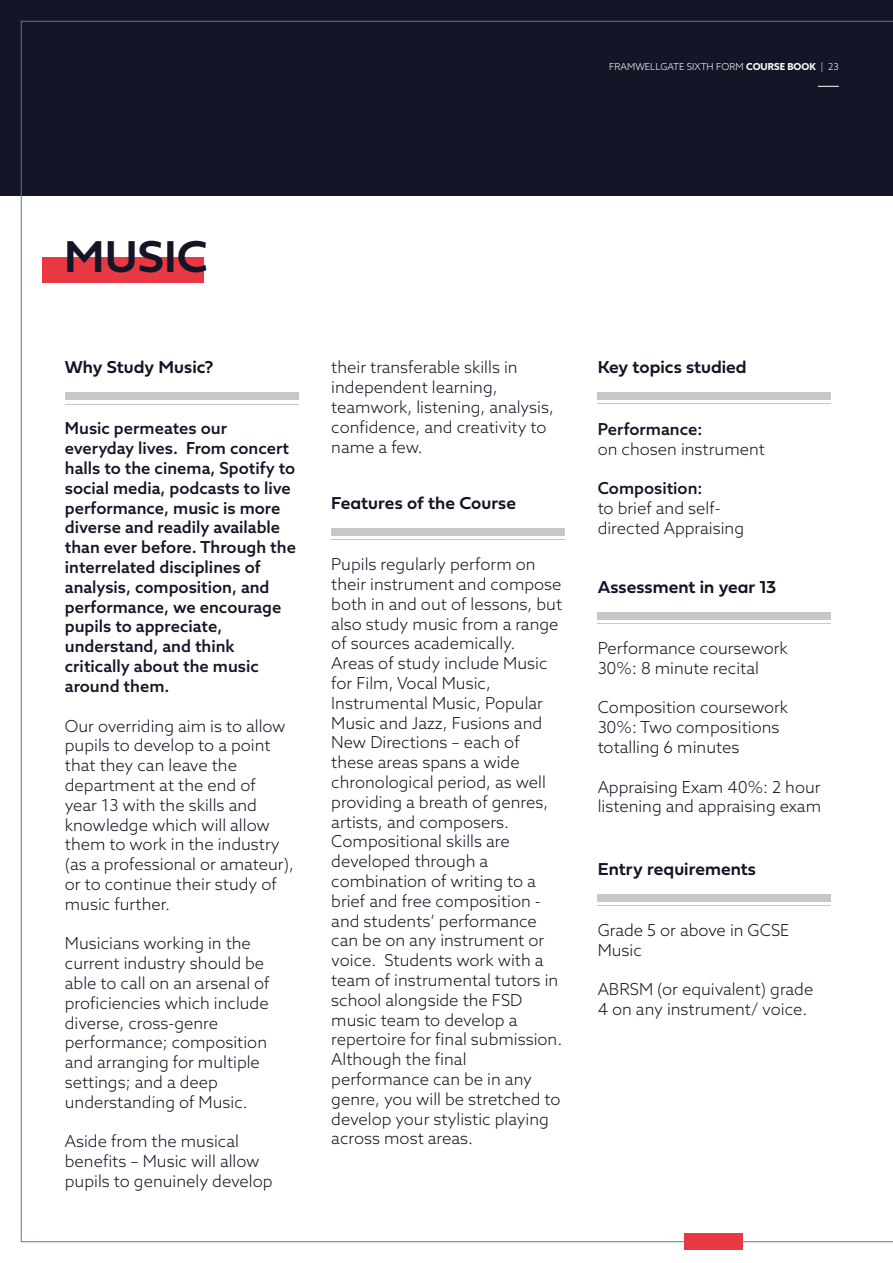
<style>
.page{position:relative;width:893px;height:1263px;background:#fff}
.page>*{position:absolute;margin:0;border:0;box-sizing:border-box;transform-origin:0 0}
.t1{font:46.5px "Fieldwork Geo Demibold";color:#141627}
.t2{font:18px "Fieldwork Geo Demibold";color:#141627}
.t3{font:300 16.5px/19.8px "Azo Sans";color:#141627}
.t4{font:500 16.5px/19.8px "Azo Sans";color:#141627}
.t5{font:300 9.6px "Azo Sans";color:#fff}
.s1{font-weight:700}
</style>
<div class="page">
<div style="left:0;top:0;width:893px;height:195px;background:#141627"></div>
<div style="left:684px;top:1233px;width:59px;height:17px;background:#e73843"></div>
<svg style="left:818px;top:86px;width:21px;height:1px"></svg>
<div style="left:65px;top:393px;width:233px;height:7px;background:#c7c7c7"></div>
<hr style="left:65px;top:404px;width:233px;height:1px;background:#c7c7c7">
<div style="left:331px;top:528px;width:234px;height:8px;background:#c7c7c7"></div>
<hr style="left:331px;top:539px;width:234px;height:1px;background:#c7c7c7">
<div style="left:42px;top:257px;width:162px;height:26px;background:#e73843"></div>
<div style="left:598px;top:392px;width:233px;height:8px;background:#c7c7c7"></div>
<hr style="left:598px;top:403px;width:233px;height:1px;background:#c7c7c7">
<div style="left:598px;top:612px;width:233px;height:8px;background:#c7c7c7"></div>
<hr style="left:598px;top:623px;width:233px;height:1px;background:#c7c7c7">
<div style="left:598px;top:894px;width:233px;height:8px;background:#c7c7c7"></div>
<hr style="left:598px;top:905px;width:233px;height:1px;background:#c7c7c7">
<p class="t5" style="left:609px;top:60px;width:231px">FRAMWELLGATE SIXTH FORM <span class="s1">COURSE BOOK</span> | 23</p>
<h1 class="t1" style="left:64px;top:220px;width:145px">MUSIC</h1>
<p class="t2" style="left:65px;top:353px;width:150px">Why Study Music?</p>
<p class="t4" style="left:65px;top:418px;width:233px">Music permeates our everyday lives. From concert halls to the cinema, Spotify to social media, podcasts to live performance, music is more diverse and readily available than ever before. Through the interrelated disciplines of analysis, composition, and performance, we encourage pupils to appreciate, understand, and think critically about the music around them.</p>
<p class="t3" style="left:65px;top:715px;width:231px">Our overriding aim is to allow pupils to develop to a point that they can leave the department at the end of<br>year 13 with the skills and knowledge which will allow them to work in the industry (as a professional or amateur), or to continue their study of music further.</p>
<p class="t3" style="left:65px;top:933px;width:206px">Musicians working in the current industry should be able to call on an arsenal of proficiencies which include diverse, cross-genre performance; composition and arranging for multiple settings; and a deep understanding of Music.</p>
<p class="t3" style="left:65px;top:1131px;width:209px">Aside from the musical benefits – Music will allow pupils to genuinely develop</p>
<p class="t3" style="left:331px;top:357px;width:224px">their transferable skills in independent learning, teamwork, listening, analysis, confidence, and creativity to name a few.</p>
<p class="t2" style="left:331px;top:489px;width:186px">Features of the Course</p>
<p class="t3" style="left:331px;top:554px;width:233px">Pupils regularly perform on their instrument and compose both in and out of lessons, but also study music from a range of sources academically.<br>Areas of study include Music for Film, Vocal Music,<br>Instrumental Music, Popular<br>Music and Jazz, Fusions and<br>New Directions – each of these areas spans a wide chronological period, as well providing a breath of genres, artists, and composers.<br>Compositional skills are developed through a combination of writing to a brief and free composition - and students’ performance can be on any instrument or voice. Students work with a team of instrumental tutors in school alongside the FSD music team to develop a repertoire for final submission.<br>Although the final performance can be in any genre, you will be stretched to develop your stylistic playing across most areas.</p>
<p class="t2" style="left:598px;top:352px;width:150px">Key topics studied</p>
<p class="t4" style="left:598px;top:419px;width:106px">Performance:</p>
<p class="t3" style="left:598px;top:439px;width:169px">on chosen instrument</p>
<p class="t4" style="left:598px;top:478px;width:106px">Composition:</p>
<p class="t3" style="left:598px;top:498px;width:148px">to brief and self&shy;directed Appraising</p>
<p class="t2" style="left:598px;top:573px;width:180px">Assessment in year 13</p>
<p class="t3" style="left:598px;top:638px;width:192px">Performance coursework<br>30%: 8 minute recital</p>
<p class="t3" style="left:598px;top:697px;width:192px">Composition coursework<br>30%: Two compositions totalling 6 minutes</p>
<p class="t3" style="left:598px;top:777px;width:225px">Appraising Exam 40%: 2 hour listening and appraising exam</p>
<p class="t2" style="left:598px;top:854px;width:160px">Entry requirements</p>
<p class="t3" style="left:598px;top:920px;width:193px">Grade 5 or above in GCSE<br>Music</p>
<p class="t3" style="left:598px;top:979px;width:217px">ABRSM (or equivalent) grade<br>4 on any instrument/ voice.</p>
</div>
